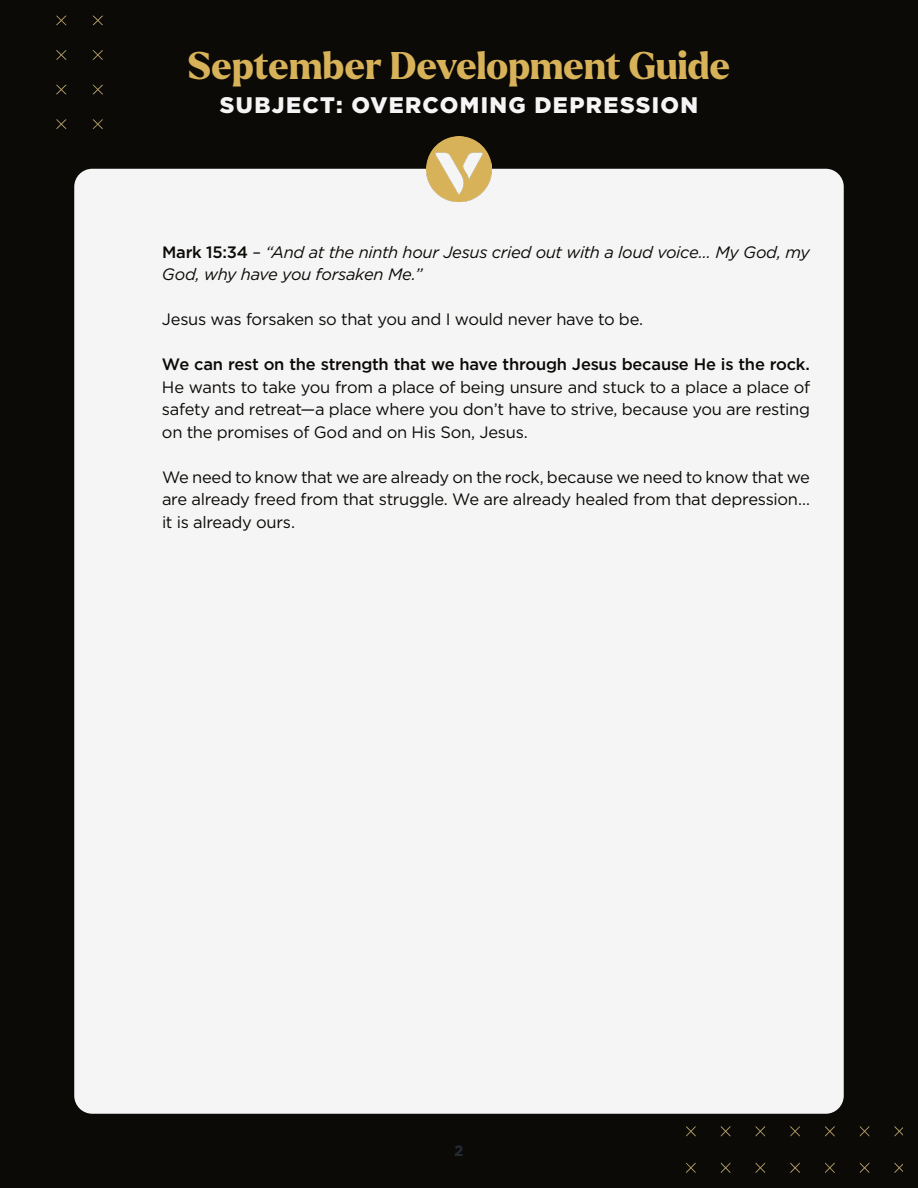
<style>
.page{position:relative;width:918px;height:1188px;background:#0c0a06}
.page>*{position:absolute;margin:0;border:0;box-sizing:border-box;transform-origin:0 0}
.t1{font:800 37.5px "Larken";letter-spacing:-.005em;color:#d7b259}
.t2{font:900 22.5px "Gotham";letter-spacing:.06em;color:#f5f5f5}
.t3{font:16.5px/22.5px "Gotham";letter-spacing:-.02em;color:#0c0a06;text-align:justify}
.t4{font:italic 16.5px/22.5px "Gotham";letter-spacing:-.02em;color:#0c0a06}
.t5{font:700 15px "Gotham";color:#252b36}
.s1{font-weight:500;font-style:normal}
.s2{font-style:normal}
.s3{font-weight:500}
</style>
<div class="page">
<div style="left:74px;top:169px;width:770px;height:945px;background:#f5f5f6;border-radius:18px"></div>
<img style="left:427px;top:136px;width:64px;height:65px">
<img style="left:56px;top:15px;width:47px;height:113px">
<img style="left:687px;top:1126px;width:216px;height:47px">
<h1 class="t1" style="left:188px;top:41px;width:544px">September Development Guide</h1>
<h2 class="t2" style="left:220px;top:90px;width:480px">SUBJECT: OVERCOMING DEPRESSION</h2>
<p class="t4" style="left:162px;top:240px;width:650px"><span class="s1">Mark 15:34</span> <span class="s2">–</span> “And at the ninth hour Jesus cried out with a loud voice… My God, my<br>God, why have you forsaken Me.”</p>
<p class="t3" style="left:162px;top:308px;width:483px">Jesus was forsaken so that you and I would never have to be.</p>
<p class="t3" style="left:162px;top:353px;width:650px"><span class="s3">We can rest on the strength that we have through Jesus because He is the rock.<br></span>He wants to take you from a place of being unsure and stuck to a place a place of safety and retreat—a place where you don’t have to strive, because you are resting on the promises of God and on His Son, Jesus.</p>
<p class="t3" style="left:162px;top:465px;width:650px">We need to know that we are already on the rock, because we need to know that we are already freed from that struggle. We are already healed from that depression… it is already ours.</p>
<p class="t5" style="left:454px;top:1142px;width:11px">2</p>
</div>
